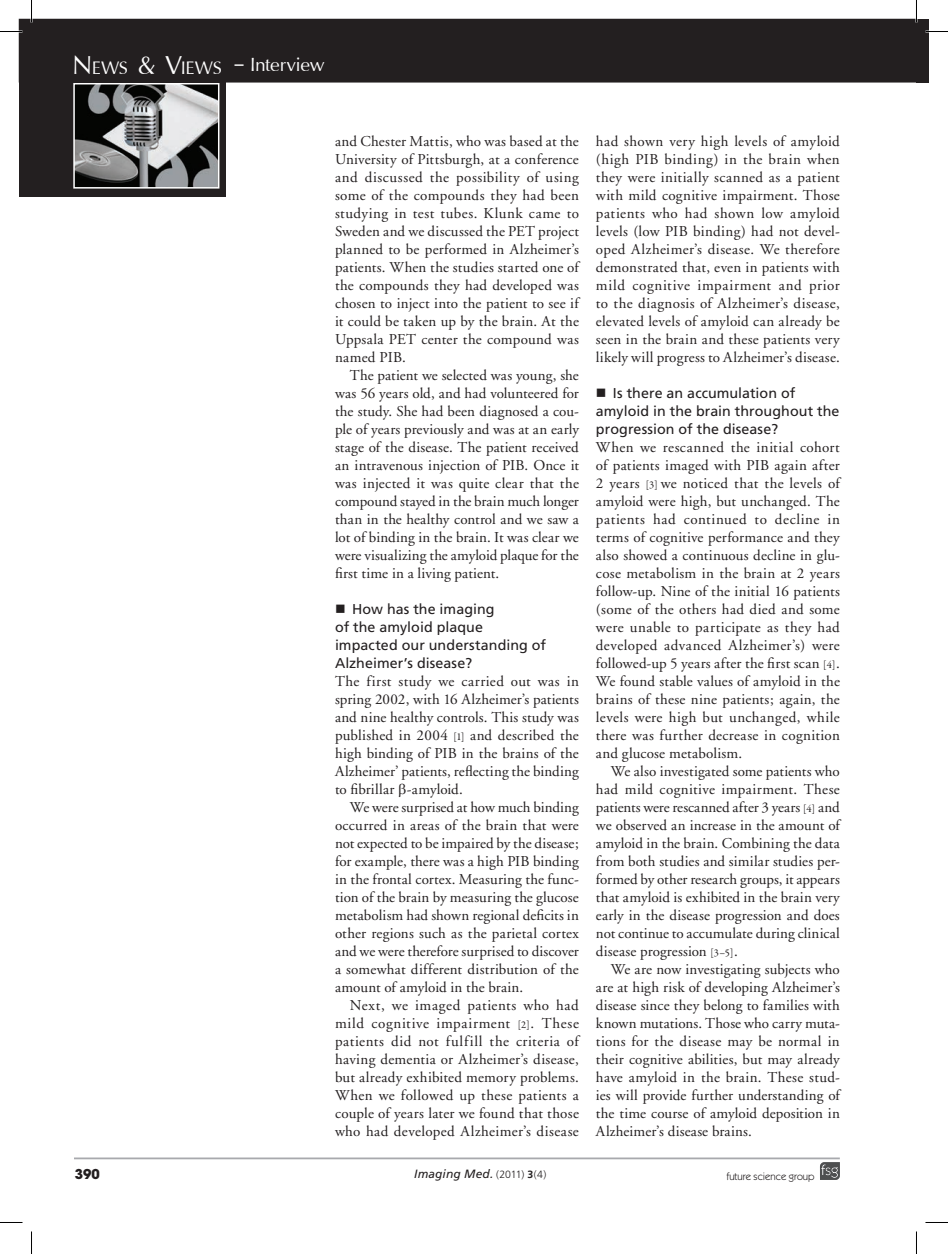
<style>
.page{position:relative;width:948px;height:1254px;background:#fff}
.page>*{position:absolute;margin:0;border:0;box-sizing:border-box;transform-origin:0 0}
.t1{font:30px "Iris UPC";letter-spacing:-.01em;color:#fff}
.t2{font:28.5px "Iris UPC";letter-spacing:-.01em;color:#fff}
.t3{font:15px/18px "Adobe Garamond";letter-spacing:.01em;color:#231f20;text-align:justify}
.t4{font:14.25px/18px "Frutiger";letter-spacing:.005em;color:#231f20}
.t5{font:700 13.5px "Avant Garde";color:#231f20}
.t6{font:italic 12px "Frutiger";letter-spacing:.01em;color:#231f20}
.t7{font:10.5px "Itc Kabel";color:#231f20}
.s1{font-size:40.8px}
.s2{font-family:"Garamond Premr Pro";font-size:10.5px}
.s3{font-weight:300;font-style:normal;font-size:10.5px}
.s4{font-weight:700;font-style:normal;font-size:10.5px}
</style>
<div class="page">
<div style="left:19px;top:19px;width:206px;height:178px;background:#231f20"></div>
<img style="left:76px;top:86px;width:140px;height:100px">
<div style="left:73px;top:83px;width:146px;height:106px;border:2px solid #fff"></div>
<div style="left:19px;top:19px;width:897px;height:64px;background:#231f20"></div>
<hr style="left:74px;top:1157px;width:765px;height:2px;background:#a8a9ad">
<div style="left:916px;top:19px;width:13px;height:64px;background:#231f20"></div>
<svg style="left:820px;top:1162px;width:19px;height:18px"></svg>
<hr style="left:915px;top:0;width:2px;height:23px;background:#fff">
<svg style="left:0;top:31px;width:22px;height:1px"></svg>
<svg style="left:925px;top:31px;width:22px;height:1px"></svg>
<svg style="left:0;top:1222px;width:22px;height:1px"></svg>
<svg style="left:925px;top:1222px;width:22px;height:1px"></svg>
<svg style="left:31px;top:0;width:1px;height:23px"></svg>
<svg style="left:31px;top:1231px;width:1px;height:23px"></svg>
<svg style="left:916px;top:0;width:1px;height:23px"></svg>
<svg style="left:916px;top:1231px;width:1px;height:23px"></svg>
<h2 class="t2" style="left:72px;top:47px;width:151px"><span class="s1">N</span>ews <span class="s1">&amp; V</span>iews</h2>
<h1 class="t1" style="left:233px;top:42px;width:92px">– Interview</h1>
<p class="t3" style="left:335px;top:133px;width:245px">and Chester Mattis, who was based at the University of Pittsburgh, at a conference and discussed the possibility of using some of the compounds they had been studying in test tubes. Klunk came to Sweden and we discussed the PET project planned to be performed in Alzheimer’s patients. When the studies started one of the compounds they had developed was chosen to inject into the patient to see if it could be taken up by the brain. At the Uppsala PET center the compound was named PIB.</p>
<p class="t3" style="left:335px;top:367px;width:245px;text-indent:15px">The patient we selected was young, she was 56 years old, and had volunteered for the study. She had been diagnosed a cou&shy;ple of years previously and was at an early stage of the disease. The patient received an intravenous injection of PIB. Once it was injected it was quite clear that the compound stayed in the brain much longer than in the healthy control and we saw a lot of binding in the brain. It was clear we were visualizing the amyloid plaque for the first time in a living patient.</p>
<p class="t4" style="left:335px;top:600px;width:213px;text-indent:17px">How has the imaging<br>of the amyloid plaque impacted our understanding of<br>Alzheimer’s disease?</p>
<p class="t3" style="left:335px;top:673px;width:245px">The first study we carried out was in spring 2002, with 16 Alzheimer’s patients and nine healthy controls. This study was published in 2004 <span class="s2">[1]</span> and described the high binding of PIB in the brains of the Alzheimer’ patients, reflecting the binding to fibrillar -amyloid.</p>
<p class="t3" style="left:335px;top:799px;width:245px;text-indent:15px">We were surprised at how much binding occurred in areas of the brain that were not expected to be impaired by the disease; for example, there was a high PIB binding in the frontal cortex. Measuring the func&shy;tion of the brain by measuring the glucose metabolism had shown regional deficits in other regions such as the parietal cortex and we were therefore surprised to discover a somewhat different distribution of the amount of amyloid in the brain.</p>
<p class="t3" style="left:335px;top:997px;width:245px;text-indent:15px">Next, we imaged patients who had mild cognitive impairment <span class="s2">[2]</span>. These patients did not fulfill the criteria of having dementia or Alzheimer’s disease, but already exhibited memory problems.<br>When we followed up these patients a couple of years later we found that those who had developed Alzheimer’s disease</p>
<p class="t3" style="left:596px;top:133px;width:245px">had shown very high levels of amyloid (high PIB binding) in the brain when they were initially scanned as a patient with mild cognitive impairment. Those patients who had shown low amyloid levels (low PIB binding) had not devel&shy;oped Alzheimer’s disease. We therefore demonstrated that, even in patients with mild cognitive impairment and prior to the diagnosis of Alzheimer’s disease, elevated levels of amyloid can already be seen in the brain and these patients very likely will progress to Alzheimer’s disease.</p>
<p class="t4" style="left:596px;top:384px;width:245px;text-indent:17px">Is there an accumulation of amyloid in the brain throughout the progression of the disease?</p>
<p class="t3" style="left:596px;top:439px;width:245px">When we rescanned the initial cohort of patients imaged with PIB again after 2 years <span class="s2">[3]</span> we noticed that the levels of amyloid were high, but unchanged. The patients had continued to decline in terms of cognitive performance and they also showed a continuous decline in glu&shy;cose metabolism in the brain at 2 years follow-up. Nine of the initial 16 patients (some of the others had died and some were unable to participate as they had developed advanced Alzheimer’s) were followed-up 5 years after the first scan <span class="s2">[4]</span>.<br>We found stable values of amyloid in the brains of these nine patients; again, the levels were high but unchanged, while there was further decrease in cognition and glucose metabolism.</p>
<p class="t3" style="left:596px;top:763px;width:245px;text-indent:15px">We also investigated some patients who had mild cognitive impairment. These patients were rescanned after 3 years <span class="s2">[4]</span> and we observed an increase in the amount of amyloid in the brain. Combining the data from both studies and similar studies per&shy;formed by other research groups, it appears that amyloid is exhibited in the brain very early in the disease progression and does not continue to accumulate during clinical disease progression <span class="s2">[3–5]</span>.</p>
<p class="t3" style="left:596px;top:961px;width:245px;text-indent:15px">We are now investigating subjects who are at high risk of developing Alzheimer’s disease since they belong to families with known mutations. Those who carry muta&shy;tions for the disease may be normal in their cognitive abilities, but may already have amyloid in the brain. These stud&shy;ies will provide further understanding of the time course of amyloid deposition in Alzheimer’s disease brains.</p>
<p class="t5" style="left:75px;top:1165px;width:27px">390</p>
<p class="t6" style="left:414px;top:1166px;width:134px">Imaging Med. <span class="s3">(2011)</span> <span class="s4">3</span><span class="s3">(4)</span></p>
<p class="t7" style="left:726px;top:1170px;width:90px">future science group</p>
</div>
